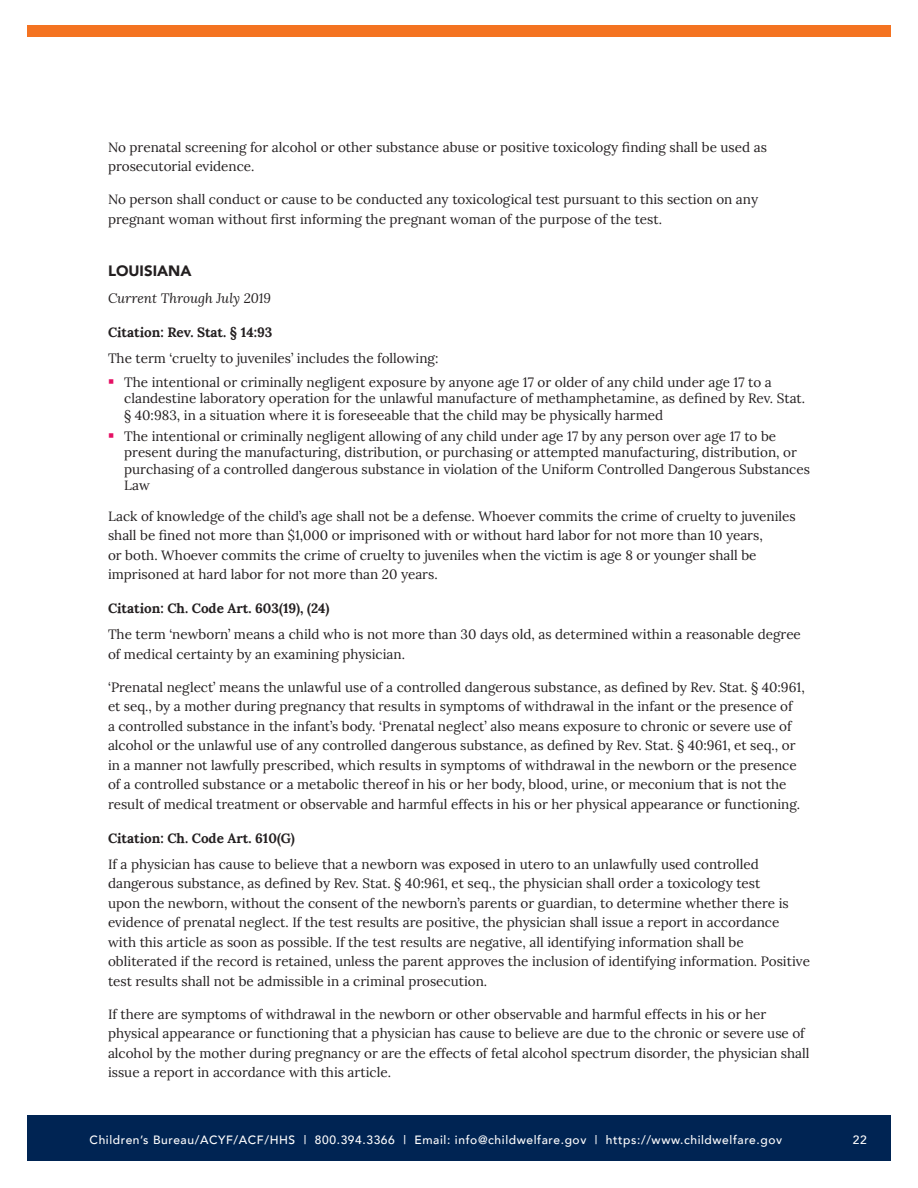
<style>
.page{position:relative;width:918px;height:1188px;background:#fff}
.page>*{position:absolute;margin:0;border:0;box-sizing:border-box;transform-origin:0 0}
.t1{font:900 15px "Avenir";color:#231f20}
.t2{font:13.5px/19.5px "Lora";color:#231f20}
.t3{font:700 13.5px "Lora";color:#231f20}
.t4{font:italic 13.5px "Lora";color:#231f20}
.t5{font:500 12px "Avenir";letter-spacing:.05em;color:#fff}
</style>
<div class="page">
<div style="left:27px;top:1116px;width:864px;height:45px;background:#002453"></div>
<div style="left:27px;top:26px;width:864px;height:12px;background:#f47321"></div>
<p class="t2" style="left:108px;top:136px;width:660px">No prenatal screening for alcohol or other substance abuse or positive toxicology finding shall be used as prosecutorial evidence.</p>
<p class="t2" style="left:108px;top:189px;width:652px">No person shall conduct or cause to be conducted any toxicological test pursuant to this section on any pregnant woman without first informing the pregnant woman of the purpose of the test.</p>
<h2 class="t1" style="left:108px;top:257px;width:85px">LOUISIANA</h2>
<p class="t4" style="left:108px;top:289px;width:165px">Current Through July 2019</p>
<h3 class="t3" style="left:108px;top:321px;width:166px">Citation: Rev. Stat. § 14:93</h3>
<p class="t2" style="left:108px;top:348px;width:332px">The term ‘cruelty to juveniles’ includes the following:</p>
<p class="t2" style="left:124px;top:373px;width:682px;line-height:16.5px">The intentional or criminally negligent exposure by anyone age 17 or older of any child under age 17 to a clandestine laboratory operation for the unlawful manufacture of methamphetamine, as defined by Rev. Stat. § 40:983, in a situation where it is foreseeable that the child may be physically harmed</p>
<p class="t2" style="left:124px;top:427px;width:687px;line-height:16.5px">The intentional or criminally negligent allowing of any child under age 17 by any person over age 17 to be present during the manufacturing, distribution, or purchasing or attempted manufacturing, distribution, or purchasing of a controlled dangerous substance in violation of the Uniform Controlled Dangerous Substances Law</p>
<p class="t2" style="left:108px;top:506px;width:689px">Lack of knowledge of the child’s age shall not be a defense. Whoever commits the crime of cruelty to juveniles shall be fined not more than $1,000 or imprisoned with or without hard labor for not more than 10 years,<br>or both. Whoever commits the crime of cruelty to juveniles when the victim is age 8 or younger shall be imprisoned at hard labor for not more than 20 years.</p>
<h3 class="t3" style="left:108px;top:597px;width:223px">Citation: Ch. Code Art. 603(19), (24)</h3>
<p class="t2" style="left:108px;top:624px;width:694px">The term ‘newborn’ means a child who is not more than 30 days old, as determined within a reasonable degree of medical certainty by an examining physician.</p>
<p class="t2" style="left:108px;top:677px;width:698px">‘Prenatal neglect’ means the unlawful use of a controlled dangerous substance, as defined by Rev. Stat. § 40:961, et seq., by a mother during pregnancy that results in symptoms of withdrawal in the infant or the presence of<br>a controlled substance in the infant’s body. ‘Prenatal neglect’ also means exposure to chronic or severe use of alcohol or the unlawful use of any controlled dangerous substance, as defined by Rev. Stat. § 40:961, et seq., or in a manner not lawfully prescribed, which results in symptoms of withdrawal in the newborn or the presence of a controlled substance or a metabolic thereof in his or her body, blood, urine, or meconium that is not the result of medical treatment or observable and harmful effects in his or her physical appearance or functioning.</p>
<h3 class="t3" style="left:108px;top:826px;width:188px">Citation: Ch. Code Art. 610(G)</h3>
<p class="t2" style="left:108px;top:853px;width:704px">If a physician has cause to believe that a newborn was exposed in utero to an unlawfully used controlled dangerous substance, as defined by Rev. Stat. § 40:961, et seq., the physician shall order a toxicology test<br>upon the newborn, without the consent of the newborn’s parents or guardian, to determine whether there is evidence of prenatal neglect. If the test results are positive, the physician shall issue a report in accordance with this article as soon as possible. If the test results are negative, all identifying information shall be obliterated if the record is retained, unless the parent approves the inclusion of identifying information. Positive test results shall not be admissible in a criminal prosecution.</p>
<p class="t2" style="left:108px;top:1003px;width:703px">If there are symptoms of withdrawal in the newborn or other observable and harmful effects in his or her physical appearance or functioning that a physician has cause to believe are due to the chronic or severe use of alcohol by the mother during pregnancy or are the effects of fetal alcohol spectrum disorder, the physician shall issue a report in accordance with this article.</p>
<p class="t5" style="left:90px;top:1130px;width:694px">Children’s Bureau/ACYF/ACF/HHS | 800.394.3366 | Email: info@childwelfare.gov | https://www.childwelfare.gov</p>
<p class="t5" style="left:853px;top:1130px;width:15px">22</p>
</div>
